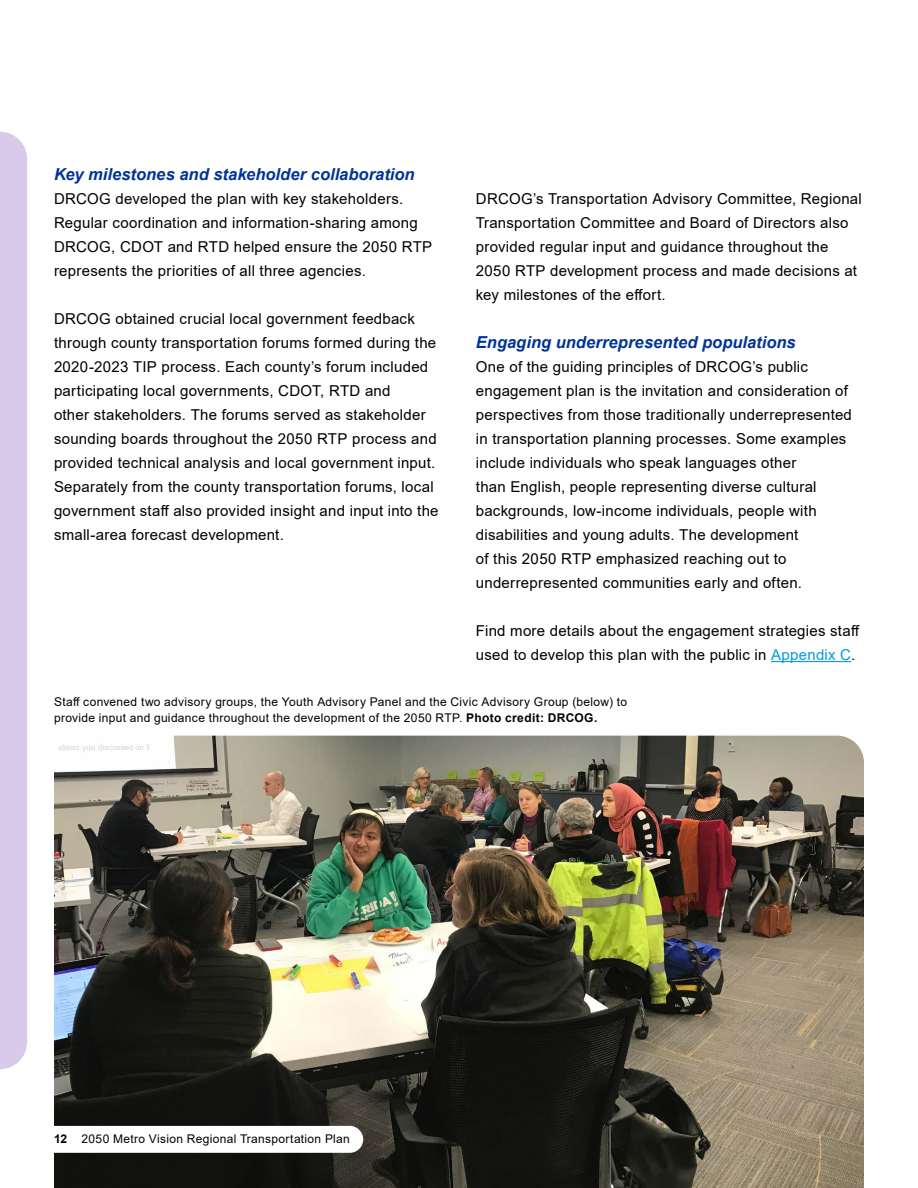
<style>
.page{position:relative;width:918px;height:1188px;background:#fff}
.page>*{position:absolute;margin:0;border:0;box-sizing:border-box;transform-origin:0 0}
.t1{font:italic 700 16.5px "Arial";color:#039}
.t2{font:15px/24px "Arial";letter-spacing:.02em;color:#000}
.t3{font:12px/16.5px "Arial";letter-spacing:.025em;color:#000}
.t4{font:12px "Arial";letter-spacing:.03em;color:#000101}
.s1{color:#009ddc}
.s2{font-weight:700}
</style>
<div class="page">
<div style="left:0;top:132px;width:27px;height:937px;background:#dbc9eb"></div>
<hr style="left:771px;top:661px;width:80px;height:1px;background:#009ddc">
<img style="left:54px;top:736px;width:810px;height:452px">
<svg style="left:54px;top:1126px;width:309px;height:27px"></svg>
<p class="t1" style="left:54px;top:163px;width:362px">Key milestones and stakeholder collaboration</p>
<p class="t2" style="left:54px;top:187px;width:380px">DRCOG developed the plan with key stakeholders.<br>Regular coordination and information-sharing among DRCOG, CDOT and RTD helped ensure the 2050 RTP represents the priorities of all three agencies.</p>
<p class="t2" style="left:54px;top:307px;width:386px">DRCOG obtained crucial local government feedback through county transportation forums formed during the 2020-2023 TIP process. Each county’s forum included participating local governments, CDOT, RTD and<br>other stakeholders. The forums served as stakeholder sounding boards throughout the 2050 RTP process and provided technical analysis and local government input.<br>Separately from the county transportation forums, local government staff also provided insight and input into the small-area forecast development.</p>
<p class="t2" style="left:476px;top:187px;width:387px">DRCOG’s Transportation Advisory Committee, Regional Transportation Committee and Board of Directors also provided regular input and guidance throughout the 2050 RTP development process and made decisions at key milestones of the effort.</p>
<p class="t1" style="left:476px;top:331px;width:321px">Engaging underrepresented populations</p>
<p class="t2" style="left:476px;top:355px;width:378px">One of the guiding principles of DRCOG’s public engagement plan is the invitation and consideration of perspectives from those traditionally underrepresented in transportation planning processes. Some examples include individuals who speak languages other<br>than English, people representing diverse cultural backgrounds, low-income individuals, people with disabilities and young adults. The development<br>of this 2050 RTP emphasized reaching out to underrepresented communities early and often.</p>
<p class="t2" style="left:476px;top:619px;width:385px">Find more details about the engagement strategies staff used to develop this plan with the public in <span class="s1">Appendix C</span>.</p>
<p class="t3" style="left:54px;top:693px;width:575px">Staff convened two advisory groups, the Youth Advisory Panel and the Civic Advisory Group (below) to provide input and guidance throughout the development of the 2050 RTP. <span class="s2">Photo credit: DRCOG.</span></p>
<p class="t4" style="left:54px;top:1130px;width:297px"><span class="s2">12</span> 2050 Metro Vision Regional Transportation Plan</p>
</div>
